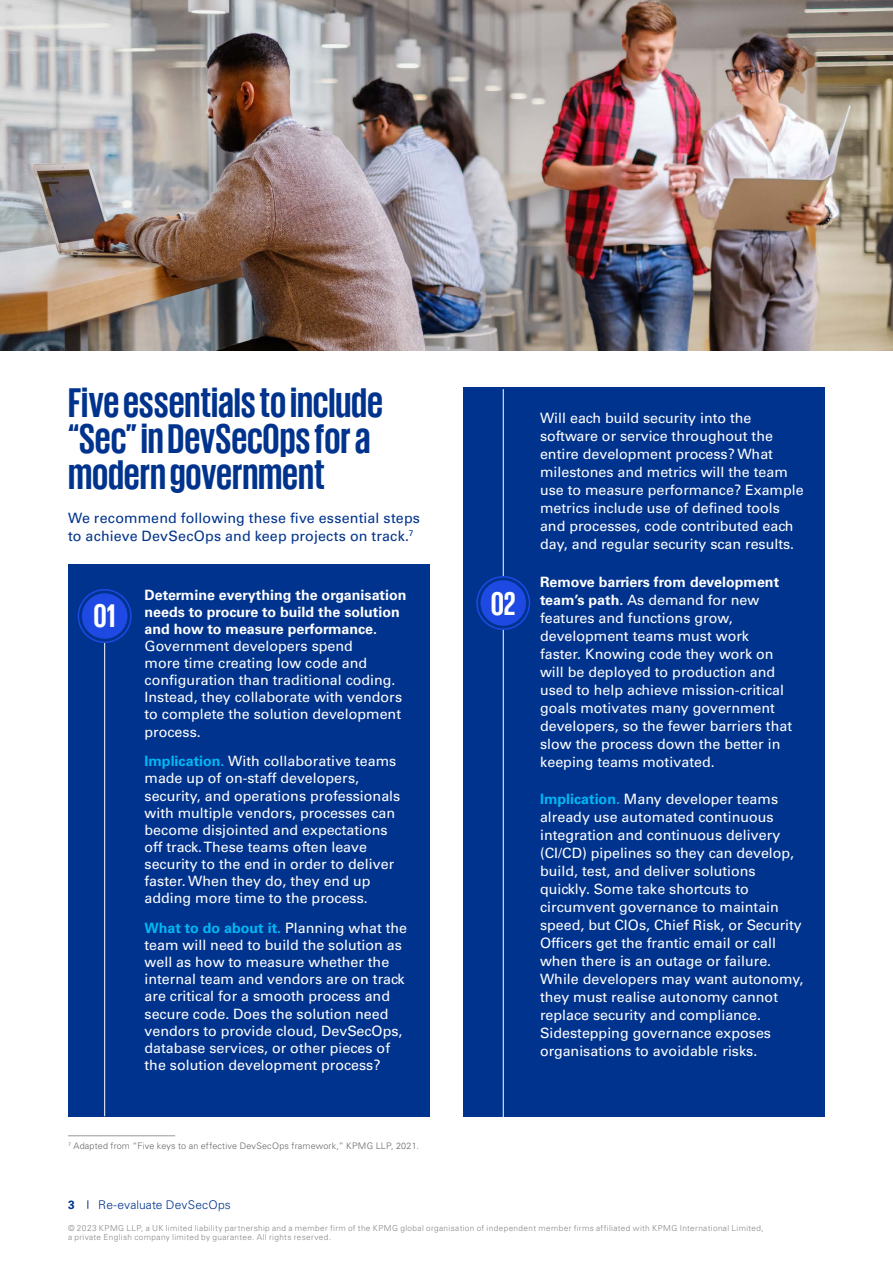
<style>
.page{position:relative;width:893px;height:1263px;background:#fff}
.page>*{position:absolute;margin:0;border:0;box-sizing:border-box;transform-origin:0 0}
.t1{font:700 42.75px/36px "KPMG";color:#00338d}
.t2{font:700 33.75px "KPMG";color:#fff}
.t3{font:14.25px/18px "Univers LT Std";color:#fff}
.t4{font:700 14.25px/17.1px "Univers LT Std";color:#fff}
.t5{font:14.25px/18px "Univers LT Std";letter-spacing:.01em;color:#00338d}
.t6{font:300 12px "Univers LT Std";letter-spacing:.01em;color:#00338d}
.t7{font:700 12px "Univers LT Std";color:#00338d}
.t8{font:300 9px "Univers LT Std";letter-spacing:.02em;color:#666}
.t9{font:300 8.25px/9px "Univers LT Std";letter-spacing:.045em;color:#878787}
.s1{font-weight:700;color:#00b8f5}
.s2{font-weight:700}
</style>
<div class="page">
<img style="left:0;top:0;width:893px;height:350px">
<div style="left:68px;top:564px;width:361px;height:552px;background:#00338d"></div>
<hr style="left:104px;top:639px;width:1px;height:477px;background:#fff">
<svg style="left:78px;top:590px;width:53px;height:52px"></svg>
<div style="left:78px;top:589px;width:54px;height:54px;border:2px solid #1e49e2;border-radius:50%"></div>
<div style="left:82px;top:593px;width:45px;height:46px;background:#1e49e2;border-radius:50%"></div>
<div style="left:463px;top:388px;width:362px;height:729px;background:#00338d"></div>
<hr style="left:503px;top:389px;width:1px;height:728px;background:#fff">
<svg style="left:477px;top:577px;width:52px;height:52px"></svg>
<div style="left:476px;top:576px;width:54px;height:54px;border:2px solid #1e49e2;border-radius:50%"></div>
<div style="left:480px;top:580px;width:46px;height:46px;background:#1e49e2;border-radius:50%"></div>
<hr style="left:68px;top:1135px;width:107px;height:1px;background:#989898">
<h1 class="t1" style="left:68px;top:383px;width:316px">Five essentials to include “Sec” in DevSecOps for a modern government</h1>
<p class="t5" style="left:68px;top:508px;width:354px">We recommend following these five essential steps to achieve DevSecOps and keep projects on track.<sup>7</sup></p>
<h2 class="t2" style="left:94px;top:599px;width:24px">01</h2>
<p class="t4" style="left:145px;top:586px;width:263px">Determine everything the organisation needs to procure to build the solution and how to measure performance.</p>
<p class="t3" style="left:145px;top:637px;width:259px;line-height:17.1px">Government developers spend<br>more time creating low code and configuration than traditional coding.<br>Instead, they collaborate with vendors to complete the solution development process.</p>
<p class="t3" style="left:145px;top:753px;width:257px;line-height:17.1px"><span class="s1">Implication.</span> With collaborative teams made up of on-staff developers, security, and operations professionals with multiple vendors, processes can become disjointed and expectations off track. These teams often leave security to the end in order to deliver faster. When they do, they end up adding more time to the process.</p>
<p class="t3" style="left:145px;top:919px;width:264px;line-height:17.1px"><span class="s1">What to do about it.</span> Planning what the team will need to build the solution as well as how to measure whether the internal team and vendors are on track are critical for a smooth process and secure code. Does the solution need vendors to provide cloud, DevSecOps, database services, or other pieces of the solution development process?</p>
<p class="t8" style="left:68px;top:1140px;width:352px"><sup>7</sup> Adapted from “Five keys to an effective DevSecOps framework,” KPMG LLP, 2021.</p>
<h2 class="t2" style="left:491px;top:587px;width:27px">02</h2>
<p class="t3" style="left:540px;top:409px;width:265px">Will each build security into the software or service throughout the entire development process? What milestones and metrics will the team use to measure performance? Example metrics include use of defined tools and processes, code contributed each day, and regular security scan results.</p>
<p class="t3" style="left:540px;top:573px;width:254px"><span class="s2">Remove barriers from development team’s path.</span> As demand for new features and functions grow, development teams must work faster. Knowing code they work on will be deployed to production and used to help achieve mission-critical goals motivates many government developers, so the fewer barriers that slow the process down the better in keeping teams motivated.</p>
<p class="t3" style="left:540px;top:790px;width:265px"><span class="s1">Implication.</span> Many developer teams already use automated continuous integration and continuous delivery (CI/CD) pipelines so they can develop, build, test, and deliver solutions quickly. Some take shortcuts to circumvent governance to maintain speed, but CIOs, Chief Risk, or Security Officers get the frantic email or call when there is an outage or failure.<br>While developers may want autonomy, they must realise autonomy cannot replace security and compliance.<br>Sidestepping governance exposes organisations to avoidable risks.</p>
<p class="t7" style="left:68px;top:1198px;width:8px">3</p>
<p class="t6" style="left:98px;top:1197px;width:134px">Re-evaluate DevSecOps</p>
<p class="t9" style="left:68px;top:1224px;width:697px">© 2023 KPMG LLP, a UK limited liability partnership and a member firm of the KPMG global organisation of independent member firms affiliated with KPMG International Limited, a private English company limited by guarantee. All rights reserved.</p>
</div>
